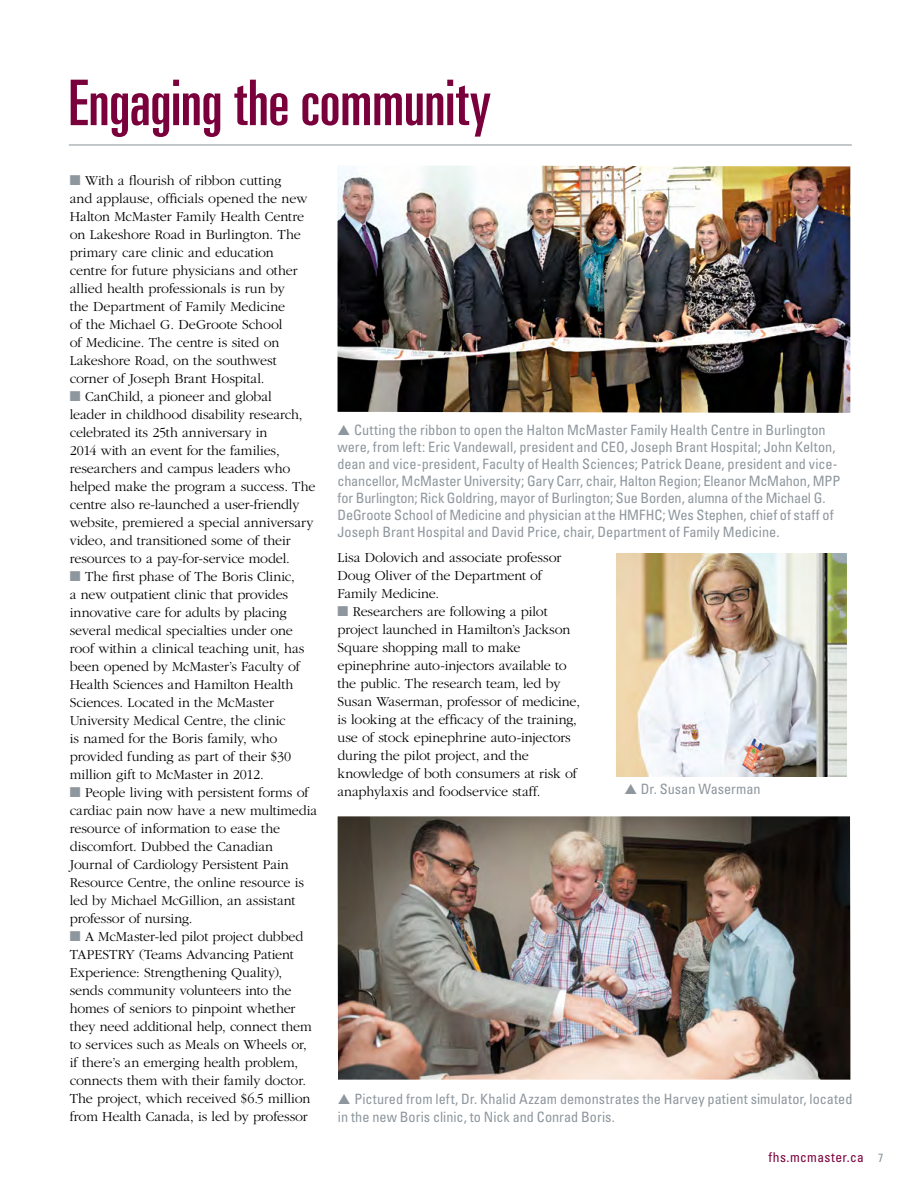
<style>
.page{position:relative;width:918px;height:1188px;background:#fff}
.page>*{position:absolute;margin:0;border:0;box-sizing:border-box;transform-origin:0 0}
.t1{font:ultra-condensed 63px "Univers";letter-spacing:-.005em;color:#7a003c}
.t2{font:300 14.25px/18px "Garamond";letter-spacing:-.01em;color:#000}
.t3{font:condensed 14.25px/17.1px "Univers";color:#8e979d}
.t4{font:condensed 13.5px "Univers";letter-spacing:.025em;color:#7a003c}
.s1{color:#8e979d}
.s2{font-size:12px;color:#8e979d}
</style>
<div class="page">
<hr style="left:69px;top:144px;width:783px;height:2px;background:#8e979d">
<img style="left:338px;top:165px;width:512px;height:248px">
<img style="left:338px;top:816px;width:512px;height:264px">
<img style="left:617px;top:554px;width:230px;height:222px">
<h1 class="t1" style="left:68px;top:67px;width:424px">Engaging the community</h1>
<p class="t2" style="left:70px;top:172px;width:239px"><span class="s1">■</span> With a flourish of ribbon cutting and applause, officials opened the new Halton McMaster Family Health Centre on Lakeshore Road in Burlington. The primary care clinic and education centre for future physicians and other allied health professionals is run by the Department of Family Medicine<br>of the Michael G. DeGroote School<br>of Medicine. The centre is sited on Lakeshore Road, on the southwest corner of Joseph Brant Hospital.</p>
<p class="t2" style="left:70px;top:388px;width:247px"><span class="s1">■</span> CanChild, a pioneer and global<br>leader in childhood disability research, celebrated its 25th anniversary in<br>2014 with an event for the families, researchers and campus leaders who helped make the program a success. The centre also re-launched a user-friendly website, premiered a special anniversary video, and transitioned some of their resources to a pay-for-service model.</p>
<p class="t2" style="left:70px;top:568px;width:236px"><span class="s1">■</span> The first phase of The Boris Clinic, a new outpatient clinic that provides innovative care for adults by placing several medical specialties under one roof within a clinical teaching unit, has been opened by McMaster’s Faculty of Health Sciences and Hamilton Health Sciences. Located in the McMaster University Medical Centre, the clinic<br>is named for the Boris family, who provided funding as part of their $30 million gift to McMaster in 2012.</p>
<p class="t2" style="left:70px;top:784px;width:249px"><span class="s1">■</span> People living with persistent forms of cardiac pain now have a new multimedia resource of information to ease the discomfort. Dubbed the Canadian Journal of Cardiology Persistent Pain Resource Centre, the online resource is led by Michael McGillion, an assistant professor of nursing.</p>
<p class="t2" style="left:70px;top:928px;width:243px"><span class="s1">■</span> A McMaster-led pilot project dubbed TAPESTRY (Teams Advancing Patient Experience: Strengthening Quality), sends community volunteers into the homes of seniors to pinpoint whether they need additional help, connect them to services such as Meals on Wheels or, if there’s an emerging health problem, connects them with their family doctor.<br>The project, which received $6.5 million from Health Canada, is led by professor</p>
<p class="t3" style="left:338px;top:421px;width:504px">▲ Cutting the ribbon to open the Halton McMaster Family Health Centre in Burlington were, from left: Eric Vandewall, president and CEO, Joseph Brant Hospital; John Kelton, dean and vice-president, Faculty of Health Sciences; Patrick Deane, president and vice&shy;chancellor, McMaster University; Gary Carr, chair, Halton Region; Eleanor McMahon, MPP for Burlington; Rick Goldring, mayor of Burlington; Sue Borden, alumna of the Michael G.<br>DeGroote School of Medicine and physician at the HMFHC; Wes Stephen, chief of staff of Joseph Brant Hospital and David Price, chair, Department of Family Medicine.</p>
<p class="t2" style="left:338px;top:549px;width:225px">Lisa Dolovich and associate professor<br>Doug Oliver of the Department of<br>Family Medicine.</p>
<p class="t2" style="left:338px;top:603px;width:244px"><span class="s1">■</span> Researchers are following a pilot project launched in Hamilton’s Jackson Square shopping mall to make epinephrine auto-injectors available to the public. The research team, led by Susan Waserman, professor of medicine, is looking at the efficacy of the training, use of stock epinephrine auto-injectors during the pilot project, and the knowledge of both consumers at risk of anaphylaxis and foodservice staff.</p>
<p class="t3" style="left:624px;top:780px;width:138px">▲ Dr. Susan Waserman</p>
<p class="t3" style="left:338px;top:1090px;width:516px">▲ Pictured from left, Dr. Khalid Azzam demonstrates the Harvey patient simulator, located in the new Boris clinic, to Nick and Conrad Boris.</p>
<p class="t4" style="left:769px;top:1148px;width:116px">fhs.mcmaster.ca <span class="s2">7</span></p>
</div>
